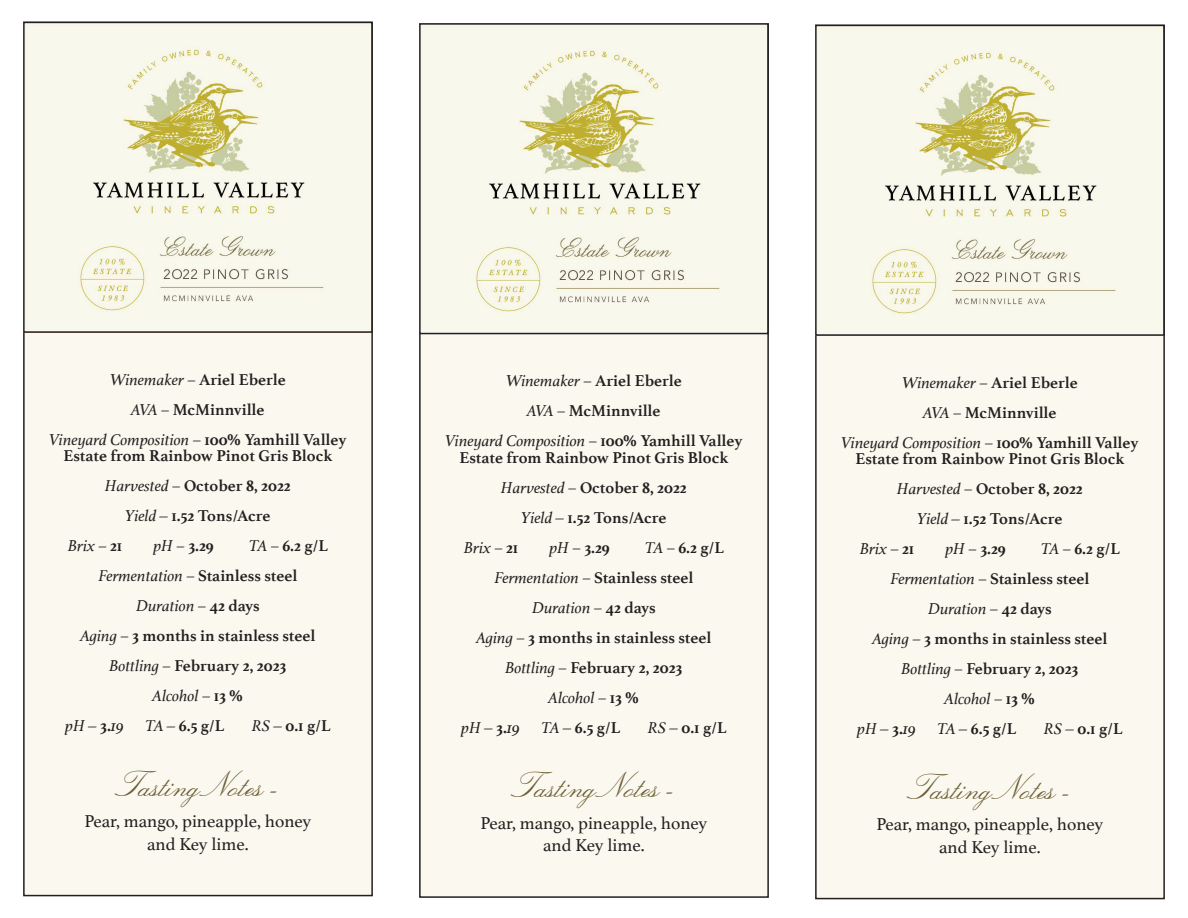
<style>
.page{position:relative;width:1188px;height:918px;background:#fff}
.page>*{position:absolute;margin:0;border:0;box-sizing:border-box;transform-origin:0 0}
.t1{font:36px "Lucia BT";color:#6b5d34}
.t2{font:18px/22.5px "Athelas";color:#231f20;text-align:center}
.t3{font:700 16.5px/30px "Athelas";color:#231f20;text-align:center}
.t4{font:italic 16.5px "Athelas";color:#231f20}
.s1{font-weight:400;font-style:italic}
.s2{font-weight:400}
.s3{font-style:normal}
.s4{font-weight:700;font-style:normal}
</style>
<div class="page">
<div style="left:24px;top:22px;width:348px;height:874px;background:#faf8ef"></div>
<img style="left:26px;top:25px;width:344px;height:287px">
<div style="left:23px;top:22px;width:350px;height:311px;border:2px solid #231f20"></div>
<div style="left:420px;top:24px;width:348px;height:873px;background:#faf8ef"></div>
<img style="left:422px;top:26px;width:344px;height:287px">
<div style="left:419px;top:23px;width:350px;height:311px;border:2px solid #231f20"></div>
<div style="left:816px;top:25px;width:348px;height:874px;background:#faf8ef"></div>
<img style="left:818px;top:28px;width:344px;height:287px">
<div style="left:815px;top:25px;width:350px;height:311px;border:2px solid #231f20"></div>
<p class="t3" style="left:49px;top:364px;width:299px"><span class="s1">Winemaker</span> <span class="s2">–</span> Ariel Eberle<br><span class="s1">AVA</span> <span class="s2">–</span> McMinnville<br><span class="s1">Vineyard Composition</span> <span class="s2">–</span> 100% Yamhill Valley</p>
<p class="t3" style="left:63px;top:441px;width:271px">Estate from Rainbow Pinot Gris Block</p>
<p class="t3" style="left:105px;top:471px;width:188px"><span class="s1">Harvested</span> <span class="s2">–</span> October 8, 2022</p>
<p class="t3" style="left:125px;top:501px;width:147px"><span class="s1">Yield –</span> 1.52 Tons/Acre</p>
<p class="t4" style="left:68px;top:533px;width:56px">Brix <span class="s3">–</span> <span class="s4">21</span></p>
<p class="t3" style="left:153px;top:531px;width:62px"><span class="s1">pH</span> <span class="s2">–</span> 3.29</p>
<p class="t3" style="left:248px;top:531px;width:81px"><span class="s1">TA</span> <span class="s2">–</span> 6.2 g/L</p>
<p class="t3" style="left:98px;top:561px;width:200px"><span class="s1">Fermentation</span> <span class="s2">–</span> Stainless steel</p>
<p class="t4" style="left:136px;top:593px;width:125px">Duration <span class="s3">–</span> <span class="s4">42 days</span></p>
<p class="t3" style="left:80px;top:621px;width:237px"><span class="s1">Aging</span> <span class="s2">–</span> 3 months in stainless steel</p>
<p class="t3" style="left:109px;top:651px;width:179px"><span class="s1">Bottling</span> <span class="s2">–</span> February 2, 2023</p>
<p class="t4" style="left:153px;top:683px;width:92px">Alcohol <span class="s3">–</span> <span class="s4">13 %</span></p>
<p class="t4" style="left:65px;top:713px;width:60px">pH – <span class="s4">3.</span>19</p>
<p class="t3" style="left:145px;top:711px;width:81px"><span class="s1">TA –</span> 6.5 g/L</p>
<p class="t3" style="left:252px;top:711px;width:80px"><span class="s1">RS –</span> 0.1 g/L</p>
<h1 class="t1" style="left:116px;top:764px;width:165px">Tasting Notes -</h1>
<p class="t2" style="left:84px;top:809px;width:228px">Pear, mango, pineapple, honey and Key lime.</p>
<p class="t3" style="left:445px;top:366px;width:299px"><span class="s1">Winemaker</span> <span class="s2">–</span> Ariel Eberle<br><span class="s1">AVA</span> <span class="s2">–</span> McMinnville<br><span class="s1">Vineyard Composition</span> <span class="s2">–</span> 100% Yamhill Valley</p>
<p class="t3" style="left:459px;top:442px;width:271px">Estate from Rainbow Pinot Gris Block</p>
<p class="t3" style="left:501px;top:472px;width:188px"><span class="s1">Harvested</span> <span class="s2">–</span> October 8, 2022</p>
<p class="t3" style="left:521px;top:502px;width:147px"><span class="s1">Yield –</span> 1.52 Tons/Acre</p>
<p class="t4" style="left:464px;top:535px;width:56px">Brix <span class="s3">–</span> <span class="s4">21</span></p>
<p class="t3" style="left:549px;top:532px;width:62px"><span class="s1">pH</span> <span class="s2">–</span> 3.29</p>
<p class="t3" style="left:644px;top:532px;width:81px"><span class="s1">TA</span> <span class="s2">–</span> 6.2 g/L</p>
<p class="t3" style="left:494px;top:562px;width:200px"><span class="s1">Fermentation</span> <span class="s2">–</span> Stainless steel</p>
<p class="t4" style="left:532px;top:595px;width:125px">Duration <span class="s3">–</span> <span class="s4">42 days</span></p>
<p class="t3" style="left:476px;top:622px;width:237px"><span class="s1">Aging</span> <span class="s2">–</span> 3 months in stainless steel</p>
<p class="t3" style="left:505px;top:652px;width:179px"><span class="s1">Bottling</span> <span class="s2">–</span> February 2, 2023</p>
<p class="t4" style="left:549px;top:685px;width:92px">Alcohol <span class="s3">–</span> <span class="s4">13 %</span></p>
<p class="t4" style="left:461px;top:715px;width:60px">pH – <span class="s4">3.</span>19</p>
<p class="t3" style="left:541px;top:712px;width:81px"><span class="s1">TA –</span> 6.5 g/L</p>
<p class="t3" style="left:648px;top:712px;width:80px"><span class="s1">RS –</span> 0.1 g/L</p>
<h1 class="t1" style="left:512px;top:765px;width:165px">Tasting Notes -</h1>
<p class="t2" style="left:480px;top:811px;width:228px">Pear, mango, pineapple, honey and Key lime.</p>
<p class="t3" style="left:841px;top:367px;width:299px"><span class="s1">Winemaker</span> <span class="s2">–</span> Ariel Eberle<br><span class="s1">AVA</span> <span class="s2">–</span> McMinnville<br><span class="s1">Vineyard Composition</span> <span class="s2">–</span> 100% Yamhill Valley</p>
<p class="t3" style="left:855px;top:444px;width:271px">Estate from Rainbow Pinot Gris Block</p>
<p class="t3" style="left:897px;top:474px;width:188px"><span class="s1">Harvested</span> <span class="s2">–</span> October 8, 2022</p>
<p class="t3" style="left:917px;top:504px;width:147px"><span class="s1">Yield –</span> 1.52 Tons/Acre</p>
<p class="t4" style="left:860px;top:536px;width:56px">Brix <span class="s3">–</span> <span class="s4">21</span></p>
<p class="t3" style="left:945px;top:534px;width:62px"><span class="s1">pH</span> <span class="s2">–</span> 3.29</p>
<p class="t3" style="left:1040px;top:534px;width:81px"><span class="s1">TA</span> <span class="s2">–</span> 6.2 g/L</p>
<p class="t3" style="left:890px;top:564px;width:200px"><span class="s1">Fermentation</span> <span class="s2">–</span> Stainless steel</p>
<p class="t4" style="left:928px;top:596px;width:125px">Duration <span class="s3">–</span> <span class="s4">42 days</span></p>
<p class="t3" style="left:872px;top:624px;width:237px"><span class="s1">Aging</span> <span class="s2">–</span> 3 months in stainless steel</p>
<p class="t3" style="left:901px;top:654px;width:179px"><span class="s1">Bottling</span> <span class="s2">–</span> February 2, 2023</p>
<p class="t4" style="left:945px;top:686px;width:92px">Alcohol <span class="s3">–</span> <span class="s4">13 %</span></p>
<p class="t4" style="left:857px;top:716px;width:60px">pH – <span class="s4">3.</span>19</p>
<p class="t3" style="left:937px;top:714px;width:81px"><span class="s1">TA –</span> 6.5 g/L</p>
<p class="t3" style="left:1044px;top:714px;width:80px"><span class="s1">RS –</span> 0.1 g/L</p>
<h1 class="t1" style="left:908px;top:767px;width:165px">Tasting Notes -</h1>
<p class="t2" style="left:876px;top:812px;width:228px">Pear, mango, pineapple, honey and Key lime.</p>
</div>
